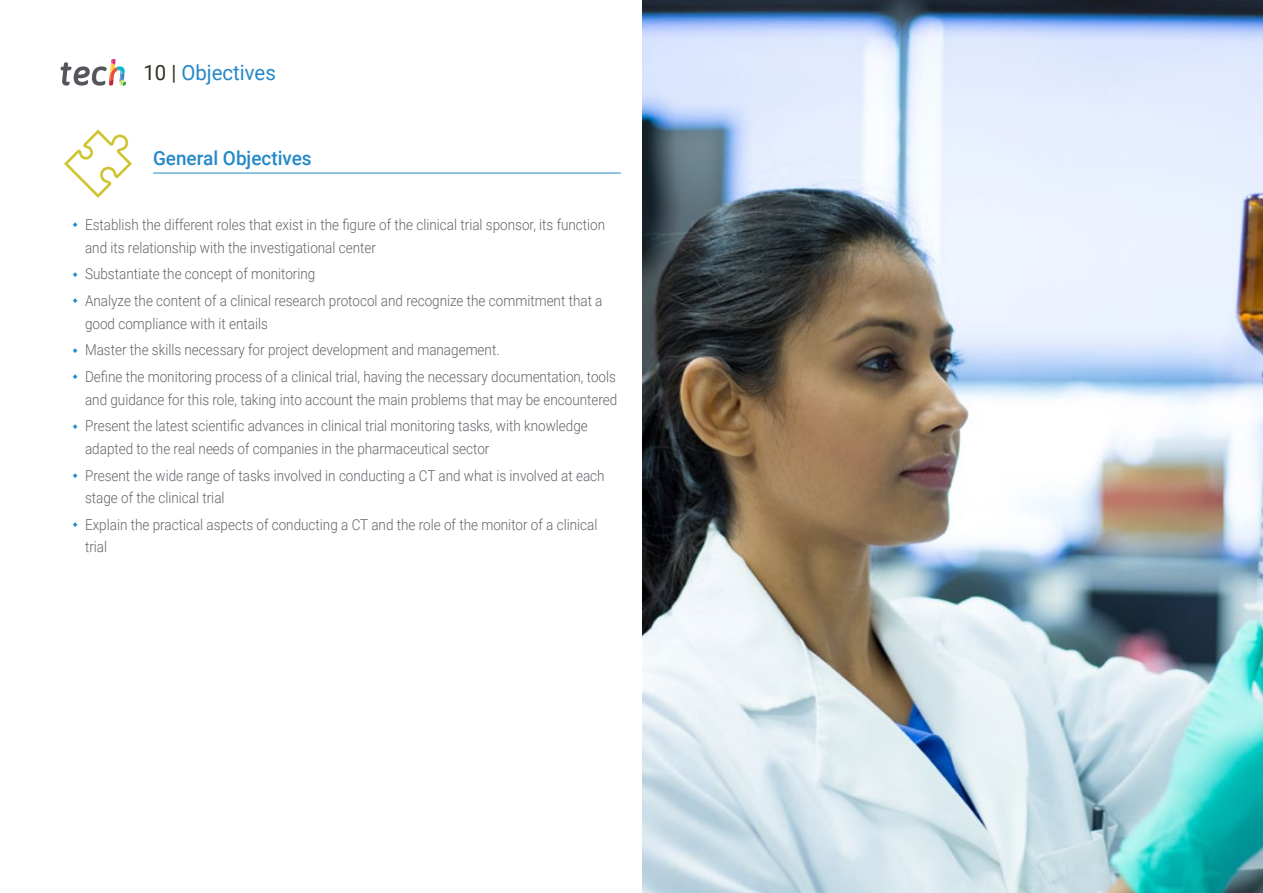
<style>
.page{position:relative;width:1263px;height:893px;background:#fff}
.page>*{position:absolute;margin:0;border:0;box-sizing:border-box;transform-origin:0 0}
.t1{font:21px "Roboto";color:#2488c9}
.t2{font:500 19.5px "Roboto";color:#2488c9}
.t3{font:300 15px/26.7px "Roboto";color:#61646a;scale:.9 1}
.s1{color:#312e20}
</style>
<div class="page">
<hr style="left:153px;top:173px;width:468px;height:1px;background:#2488c9">
<svg style="left:64px;top:130px;width:68px;height:68px"></svg>
<img style="left:642px;top:0;width:621px;height:893px">
<svg style="left:61px;top:59px;width:65px;height:27px"></svg>
<h1 class="t1" style="left:144px;top:57px;width:134px"><span class="s1">10 |</span> Objectives</h1>
<h2 class="t2" style="left:153px;top:144px;width:160px">General Objectives</h2>
<p class="t3" style="left:85px;top:213px;width:579px;line-height:22.5px">Establish the different roles that exist in the figure of the clinical trial sponsor, its function and its relationship with the investigational center</p>
<p class="t3" style="left:85px;top:260px;width:576px">Substantiate the concept of monitoring<br>Analyze the content of a clinical research protocol and recognize the commitment that a</p>
<p class="t3" style="left:85px;top:309px;width:591px">good compliance with it entails<br>Master the skills necessary for project development and management.<br>Define the monitoring process of a clinical trial, having the necessary documentation, tools</p>
<p class="t3" style="left:85px;top:385px;width:593px">and guidance for this role, taking into account the main problems that may be encountered<br>Present the latest scientific advances in clinical trial monitoring tasks, with knowledge</p>
<p class="t3" style="left:85px;top:435px;width:579px">adapted to the real needs of companies in the pharmaceutical sector<br>Present the wide range of tasks involved in conducting a CT and what is involved at each</p>
<p class="t3" style="left:85px;top:484px;width:571px">stage of the clinical trial<br>Explain the practical aspects of conducting a CT and the role of the monitor of a clinical</p>
<p class="t3" style="left:85px;top:533px;width:26px">trial</p>
</div>
